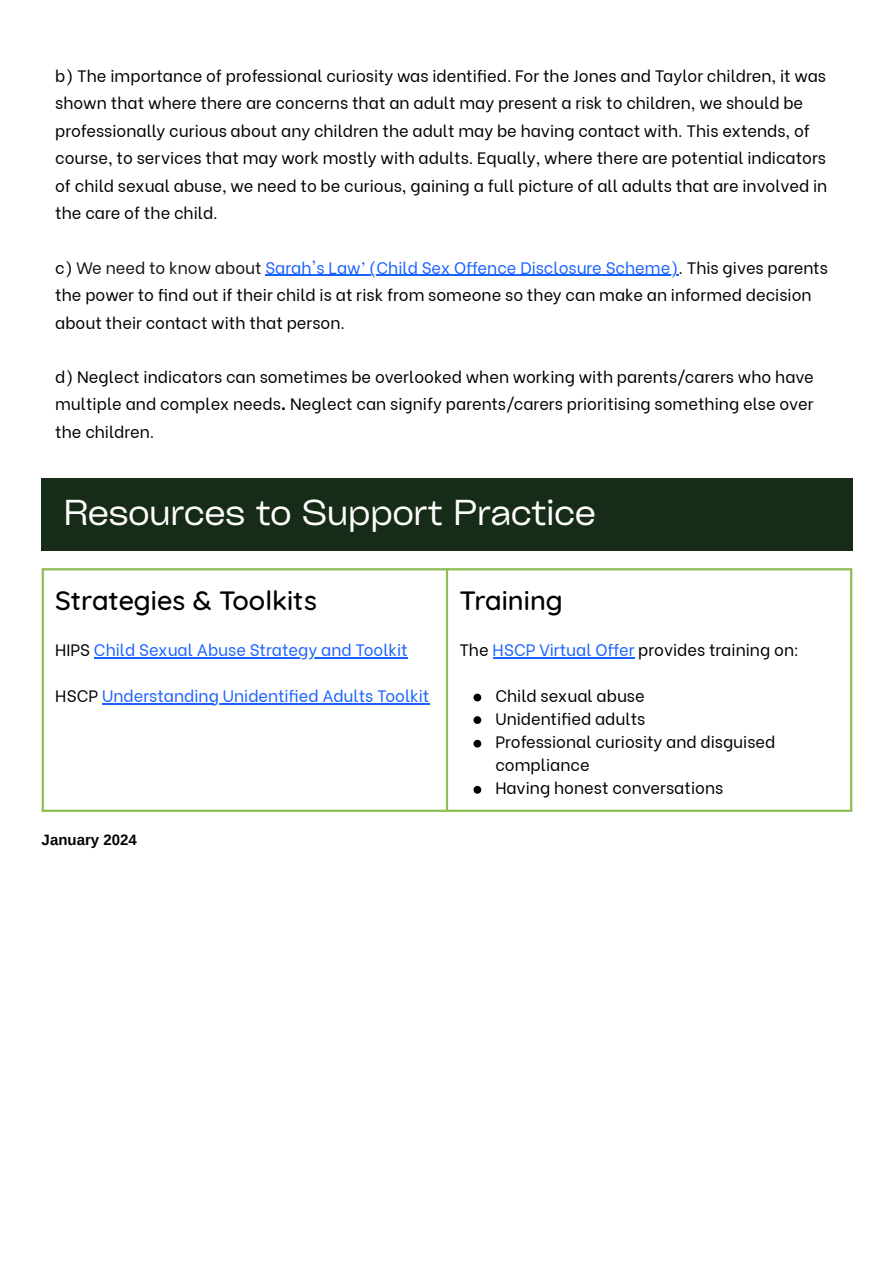
<style>
.page{position:relative;width:894px;height:1263px;background:#fff}
.page>*{position:absolute;margin:0;border:0;box-sizing:border-box;transform-origin:0 0}
.t1{font:34.5px "Cy Grotesk Key";letter-spacing:-.02em;color:#fff}
.t2{font:500 27px "Quicksand";color:#000}
.t3{font:16.5px/27.5px "Be Vietnam";color:#000}
.t4{font:16.5px "Be Vietnam";color:#1a62ff}
.t5{font:700 15px "Arimo";color:#000}
.s1{color:#141414}
.s2{color:#1a62ff}
.s3{font-weight:800}
.s4{color:#000}
</style>
<div class="page">
<hr style="left:265px;top:275px;width:413px;height:1px;background:#1a62ff">
<div style="left:42px;top:478px;width:810px;height:72px;background:#162b18"></div>
<hr style="left:94px;top:657px;width:313px;height:1px;background:#1a62ff">
<hr style="left:102px;top:703px;width:327px;height:1px;background:#1a62ff">
<hr style="left:492px;top:657px;width:142px;height:1px;background:#1a62ff">
<svg style="left:473px;top:694px;width:8px;height:7px"></svg>
<svg style="left:473px;top:716px;width:8px;height:8px"></svg>
<svg style="left:473px;top:740px;width:8px;height:7px"></svg>
<svg style="left:473px;top:786px;width:8px;height:8px"></svg>
<hr style="left:42px;top:570px;width:2px;height:240px;background:#91bc51">
<hr style="left:446px;top:570px;width:2px;height:240px;background:#91bc51">
<hr style="left:849px;top:570px;width:3px;height:240px;background:#91bc51">
<hr style="left:42px;top:568px;width:810px;height:2px;background:#91bc51">
<hr style="left:42px;top:810px;width:810px;height:2px;background:#91bc51">
<p class="t3" style="left:55px;top:61px;width:773px">b) The importance of professional curiosity was identified. For the Jones and Taylor children, it was shown that where there are concerns that an adult may present a risk to children, we should be professionally curious about any children the adult may be having contact with. This extends, of course, to services that may work mostly with adults. Equally, where there are potential indicators of child sexual abuse, we need to be curious, gaining a full picture of all adults that are involved in the care of the child.</p>
<p class="t3" style="left:55px;top:252px;width:774px">c) <span class="s1">We need to know about</span> <span class="s2">Sarah's Law’ (Child Sex Offence Disclosure Scheme)</span>. This gives parents the power to find out if their child is at risk from someone so they can make an informed decision about their contact with that person.</p>
<p class="t3" style="left:55px;top:362px;width:760px;text-align:justify">d) Neglect indicators can sometimes be overlooked when working with parents/carers who have multiple and complex needs<span class="s3">.</span> Neglect can signify parents/carers prioritising something else over the children.</p>
<h1 class="t1" style="left:64px;top:491px;width:534px">Resources to Support Practice</h1>
<h2 class="t2" style="left:55px;top:583px;width:263px">Strategies &amp; Toolkits</h2>
<p class="t4" style="left:55px;top:636px;width:354px"><span class="s4">HIPS</span> Child Sexual Abuse Strategy and Toolkit</p>
<p class="t4" style="left:55px;top:682px;width:375px"><span class="s4">HSCP</span> Understanding Unidentified Adults Toolkit</p>
<p class="t5" style="left:42px;top:831px;width:97px">January 2024</p>
<h2 class="t2" style="left:459px;top:583px;width:105px">Training</h2>
<p class="t3" style="left:459px;top:634px;width:341px">The <span class="s2">HSCP Virtual Offer</span> provides training on:</p>
<p class="t3" style="left:495px;top:683px;width:281px;line-height:23.1px">Child sexual abuse<br>Unidentified adults<br>Professional curiosity and disguised compliance<br>Having honest conversations</p>
</div>
